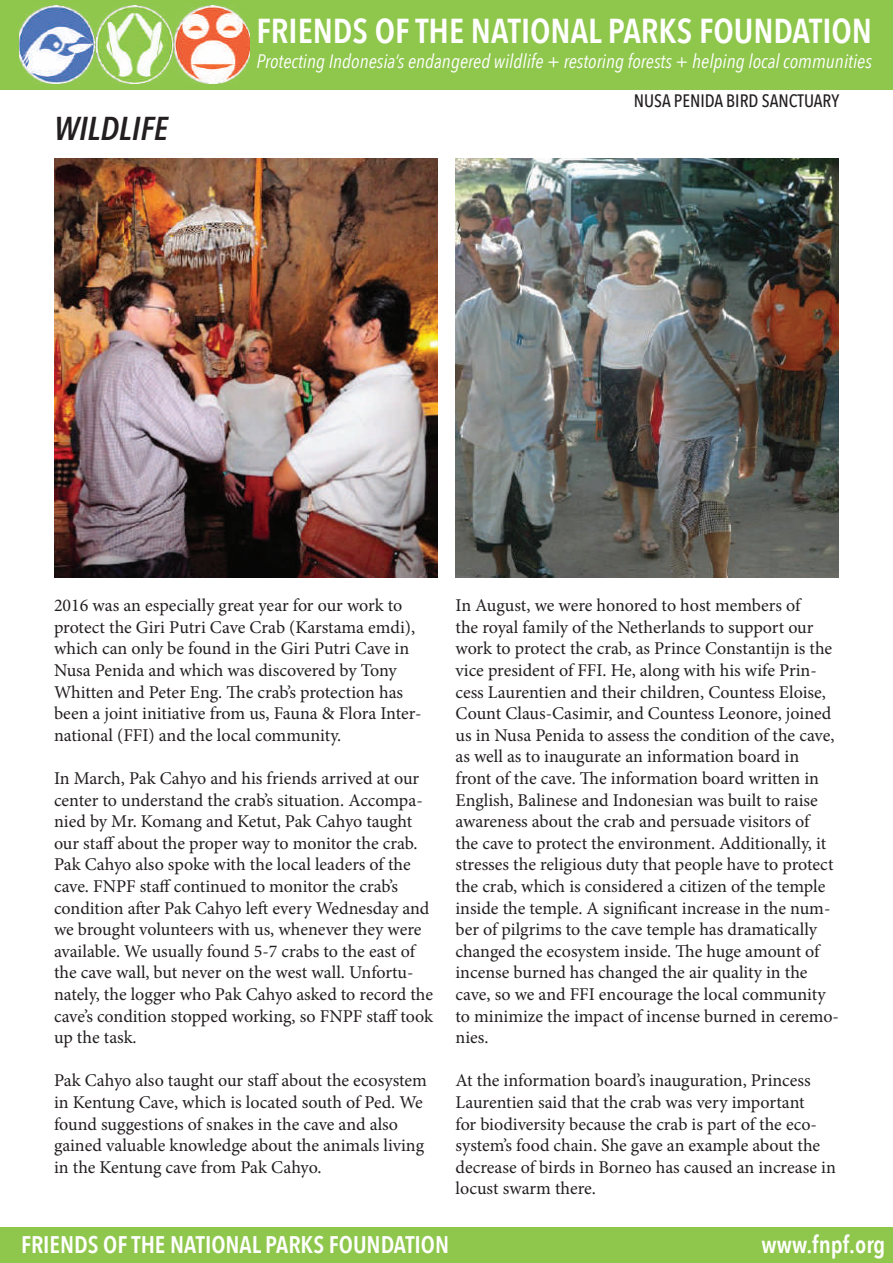
<style>
.page{position:relative;width:893px;height:1263px;background:#fff}
.page>*{position:absolute;margin:0;border:0;box-sizing:border-box;transform-origin:0 0}
.t1{font:600 34.5px "Avenir Next Condensed";color:#fff}
.t2{font:italic 600 33px "Avenir Next Condensed";color:#231f20}
.t3{font:600 24px "Avenir Next Condensed";color:#fff}
.t4{font:italic 19.5px "Avenir Next Condensed";color:#fff}
.t5{font:18px/21.6px "Minion Pro";letter-spacing:-.005em;color:#231f20}
.t6{font:500 18px "Avenir Next Condensed";color:#231f20}
</style>
<div class="page">
<div style="left:0;top:0;width:893px;height:89px;background:#8fc74d"></div>
<img style="left:20px;top:6px;width:229px;height:77px">
<div style="left:0;top:1227px;width:893px;height:36px;background:#8fc74d"></div>
<img style="left:54px;top:159px;width:383px;height:418px">
<img style="left:455px;top:159px;width:384px;height:418px">
<h1 class="t1" style="left:256px;top:2px;width:617px">FRIENDS OF THE NATIONAL PARKS FOUNDATION</h1>
<p class="t4" style="left:256px;top:49px;width:617px">Protecting Indonesia’s endangered wildlife + restoring forests + helping local communities</p>
<h2 class="t2" style="left:54px;top:109px;width:116px">WILDLIFE</h2>
<p class="t6" style="left:634px;top:89px;width:207px">NUSA PENIDA BIRD SANCTUARY</p>
<p class="t5" style="left:54px;top:595px;width:369px">2016 was an especially great year for our work to protect the Giri Putri Cave Crab (Karstama emdi), which can only be found in the Giri Putri Cave in Nusa Penida and which was discovered by Tony Whitten and Peter Eng. The crab’s protection has been a joint initiative from us, Fauna &amp; Flora Inter&shy;national (FFI) and the local community.</p>
<p class="t5" style="left:54px;top:767px;width:381px">In March, Pak Cahyo and his friends arrived at our center to understand the crab’s situation. Accompa&shy;nied by Mr. Komang and Ketut, Pak Cahyo taught our staff about the proper way to monitor the crab.<br>Pak Cahyo also spoke with the local leaders of the cave. FNPF staff continued to monitor the crab’s condition after Pak Cahyo left every Wednesday and we brought volunteers with us, whenever they were available. We usually found 5-7 crabs to the east of the cave wall, but never on the west wall. Unfortu&shy;nately, the logger who Pak Cahyo asked to record the cave’s condition stopped working, so FNPF staff took up the task.</p>
<p class="t5" style="left:54px;top:1070px;width:374px">Pak Cahyo also taught our staff about the ecosystem in Kentung Cave, which is located south of Ped. We found suggestions of snakes in the cave and also gained valuable knowledge about the animals living in the Kentung cave from Pak Cahyo.</p>
<h3 class="t3" style="left:21px;top:1223px;width:430px">FRIENDS OF THE NATIONAL PARKS FOUNDATION</h3>
<p class="t5" style="left:455px;top:595px;width:385px">In August, we were honored to host members of<br>the royal family of the Netherlands to support our work to protect the crab, as Prince Constantijn is the vice president of FFI. He, along with his wife Prin&shy;cess Laurentien and their children, Countess Eloise, Count Claus-Casimir, and Countess Leonore, joined us in Nusa Penida to assess the condition of the cave, as well as to inaugurate an information board in front of the cave. The information board written in English, Balinese and Indonesian was built to raise awareness about the crab and persuade visitors of<br>the cave to protect the environment. Additionally, it stresses the religious duty that people have to protect the crab, which is considered a citizen of the temple inside the temple. A significant increase in the num&shy;ber of pilgrims to the cave temple has dramatically changed the ecosystem inside. The huge amount of incense burned has changed the air quality in the cave, so we and FFI encourage the local community to minimize the impact of incense burned in ceremo&shy;nies.</p>
<p class="t5" style="left:455px;top:1070px;width:382px">At the information board’s inauguration, Princess Laurentien said that the crab was very important<br>for biodiversity because the crab is part of the eco&shy;system’s food chain. She gave an example about the decrease of birds in Borneo has caused an increase in locust swarm there.</p>
<h3 class="t3" style="left:762px;top:1223px;width:125px">www.fnpf.org</h3>
</div>
